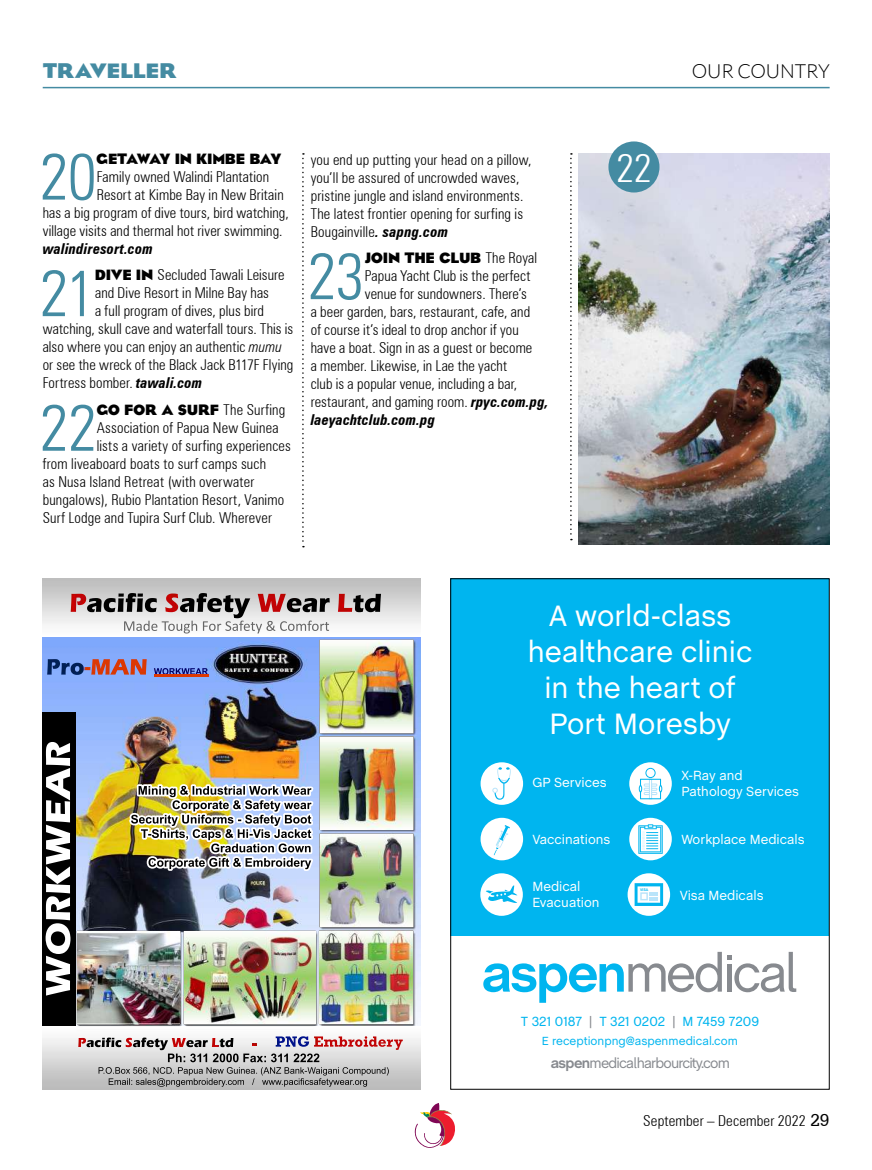
<style>
.page{position:relative;width:872px;height:1170px;background:#fff}
.page>*{position:absolute;margin:0;border:0;box-sizing:border-box;transform-origin:0 0}
.t1{font:300 condensed 64.95px "Zurich BT";letter-spacing:-.01em;color:#448ba2}
.t2{font:300 condensed 39px "Zurich BT";color:#fff}
.t3{font:30px/36px "ASPEN Chalet Book Regular";color:#fff;text-align:center}
.t4{font:700 21px "Cg Eagle";letter-spacing:.035em;color:#448ba2}
.t5{font:300 19.5px "Lato";letter-spacing:-.005em;color:#000}
.t6{font:300 condensed 15px/18px "Zurich BT";letter-spacing:.01em;color:#000}
.t7{font:italic 700 condensed 15px "Zurich BT";letter-spacing:.01em;color:#000}
.t8{font:700 15px "Cg Eagle";color:#000}
.t9{font:700 15px "Cg Eagle";letter-spacing:-.05em;color:#000}
.t10{font:14.4px "ASPEN Chalet Book Regular";letter-spacing:-.06em;color:#878a8f}
.t11{font:13.5px/16.2px "ASPEN Chalet Book Regular";color:#fff}
.t12{font:13.5px "ASPEN Chalet Book Regular";color:#00b5ef}
.t13{font:12px "ASPEN Chalet Book Regular";color:#00b5ef}
.t14{font:3.9px "ASPEN Chalet Book Bold";color:#00b5ef}
.s1{font-family:"Cg Eagle";font-weight:700;font-stretch:normal}
.s2{font-style:italic}
.s3{font-weight:700;font-style:italic}
.s4{font-family:"Zurich BT";font-weight:300;font-stretch:condensed}
.s5{color:#878a8f}
.s6{font-family:"ASPEN Chalet Book Bold";font-size:14.55px}
.s7{font-family:"Serifa BT";font-weight:400;font-stretch:normal;font-size:18px}
</style>
<div class="page">
<svg style="left:414px;top:1103px;width:41px;height:45px"></svg>
<img style="left:42px;top:637px;width:379px;height:452px">
<img style="left:42px;top:578px;width:379px;height:56px">
<img style="left:43px;top:1026px;width:378px;height:62px">
<img style="left:319px;top:639px;width:95px;height:94px">
<img style="left:320px;top:640px;width:93px;height:92px">
<img style="left:319px;top:930px;width:95px;height:94px">
<img style="left:320px;top:931px;width:92px;height:92px">
<img style="left:77px;top:930px;width:104px;height:94px">
<img style="left:78px;top:931px;width:102px;height:92px">
<img style="left:183px;top:930px;width:133px;height:94px">
<img style="left:184px;top:931px;width:131px;height:92px">
<img style="left:319px;top:833px;width:95px;height:94px">
<img style="left:320px;top:834px;width:93px;height:92px">
<img style="left:319px;top:736px;width:95px;height:94px">
<img style="left:320px;top:737px;width:93px;height:92px">
<img style="left:42px;top:712px;width:34px;height:313px">
<img style="left:178px;top:784px;width:135px;height:12px">
<img style="left:154px;top:674px;width:54px;height:2px">
<div style="left:451px;top:578px;width:378px;height:358px;background:#00b5ef"></div>
<div style="left:627px;top:873px;width:43px;height:42px;background:#fff;border-radius:50%"></div>
<svg style="left:634px;top:883px;width:29px;height:22px"></svg>
<svg style="left:629px;top:817px;width:43px;height:43px"></svg>
<svg style="left:638px;top:824px;width:24px;height:29px"></svg>
<div style="left:629px;top:762px;width:43px;height:42px;background:#fff;border-radius:50%"></div>
<svg style="left:639px;top:767px;width:23px;height:32px"></svg>
<div style="left:480px;top:762px;width:43px;height:42px;background:#fff;border-radius:50%"></div>
<svg style="left:492px;top:767px;width:19px;height:32px"></svg>
<div style="left:480px;top:817px;width:43px;height:43px;background:#fff;border-radius:50%"></div>
<svg style="left:494px;top:825px;width:16px;height:30px"></svg>
<div style="left:480px;top:873px;width:43px;height:42px;background:#fff;border-radius:50%"></div>
<svg style="left:486px;top:885px;width:31px;height:17px"></svg>
<svg style="left:483px;top:951px;width:313px;height:51px"></svg>
<svg style="left:634px;top:1057px;width:2px;height:11px"></svg>
<hr style="left:43px;top:87px;width:786px;height:1px;background:#448ba2">
<svg style="left:302px;top:153px;width:2px;height:394px"></svg>
<svg style="left:570px;top:153px;width:2px;height:387px"></svg>
<img style="left:578px;top:153px;width:251px;height:391px">
<div style="left:608px;top:141px;width:51px;height:51px;background:#448ba2;border-radius:50%"></div>
<h3 class="t4" style="left:43px;top:59px;width:135px">TRAVELL ER</h3>
<h3 class="t5" style="left:692px;top:61px;width:15px">OUR</h3>
<h3 class="t5" style="left:737px;top:61px;width:94px">COUNTRY</h3>
<h1 class="t1" style="left:39px;top:137px;width:59px">20</h1>
<p class="t9" style="left:97px;top:149px;width:186px">GETAWAY IN KIMBE BAY</p>
<p class="t6" style="left:97px;top:167px;width:174px">Family owned Walindi Plantation</p>
<p class="t6" style="left:97px;top:185px;width:188px">Resort at Kimbe Bay in New Britain</p>
<p class="t6" style="left:43px;top:203px;width:247px">has a big program of dive tours, bird watching,</p>
<p class="t6" style="left:43px;top:221px;width:241px">village visits and thermal hot river swimming.</p>
<p class="t7" style="left:43px;top:239px;width:112px">walindiresort.com</p>
<h1 class="t1" style="left:39px;top:253px;width:57px">21</h1>
<p class="t6" style="left:95px;top:266px;width:191px"><span class="s1">DIVE IN</span> Secluded Tawali Leisure</p>
<p class="t6" style="left:95px;top:284px;width:175px">and Dive Resort in Milne Bay has</p>
<p class="t6" style="left:95px;top:302px;width:170px">a full program of dives, plus bird</p>
<p class="t6" style="left:43px;top:320px;width:252px">watching, skull cave and waterfall tours. This is</p>
<p class="t6" style="left:43px;top:338px;width:241px">also where you can enjoy an authentic <span class="s2">mumu</span></p>
<p class="t6" style="left:43px;top:356px;width:252px">or see the wreck of the Black Jack B117F Flying</p>
<p class="t6" style="left:43px;top:374px;width:161px">Fortress bomber. <span class="s3">tawali.com</span></p>
<h1 class="t1" style="left:39px;top:388px;width:59px">22</h1>
<p class="t8" style="left:97px;top:400px;width:190px">GO FOR A SURF <span class="s4">The Surfing</span></p>
<p class="t6" style="left:97px;top:418px;width:183px">Association of Papua New Guinea</p>
<p class="t6" style="left:97px;top:436px;width:196px">lists a variety of surfing experiences</p>
<p class="t6" style="left:43px;top:454px;width:225px">from liveaboard boats to surf camps such</p>
<p class="t6" style="left:43px;top:472px;width:213px">as Nusa Island Retreat (with overwater</p>
<p class="t6" style="left:43px;top:490px;width:243px">bungalows), Rubio Plantation Resort, Vanimo</p>
<p class="t6" style="left:43px;top:508px;width:231px">Surf Lodge and Tupira Surf Club. Wherever</p>
<p class="t6" style="left:311px;top:150px;width:222px">you end up putting your head on a pillow, you’ll be assured of uncrowded waves, pristine jungle and island environments.<br>The latest frontier opening for surfing is Bougainville<span class="s3">. sapng.com</span></p>
<h1 class="t1" style="left:307px;top:236px;width:59px">23</h1>
<p class="t8" style="left:365px;top:249px;width:22px">JOIN</p>
<p class="t6" style="left:404px;top:249px;width:134px"><span class="s1">THE CLUB</span> The Royal</p>
<p class="t6" style="left:365px;top:267px;width:167px">Papua Yacht Club is the perfect</p>
<p class="t6" style="left:365px;top:285px;width:164px">venue for sundowners. There’s</p>
<p class="t6" style="left:311px;top:303px;width:221px">a beer garden, bars, restaurant, cafe, and</p>
<p class="t6" style="left:311px;top:321px;width:210px">of course it’s ideal to drop anchor if you</p>
<p class="t6" style="left:311px;top:339px;width:223px">have a boat. Sign in as a guest or become</p>
<p class="t6" style="left:311px;top:357px;width:198px">a member. Likewise, in Lae the yacht</p>
<p class="t6" style="left:311px;top:375px;width:208px">club is a popular venue, including a bar,</p>
<p class="t6" style="left:311px;top:393px;width:239px">restaurant, and gaming room. <span class="s3">rpyc.com.pg,</span></p>
<p class="t7" style="left:311px;top:411px;width:126px">laeyachtclub.com.pg</p>
<h2 class="t2" style="left:616px;top:144px;width:37px">22</h2>
<h3 class="t3" style="left:528px;top:598px;width:226px">A world-class healthcare clinic in the heart of<br>Port Moresby</h3>
<p class="t11" style="left:532px;top:774px;width:76px">GP Services</p>
<p class="t11" style="left:681px;top:767px;width:119px">X-Ray and<br>Pathology Services</p>
<p class="t11" style="left:532px;top:831px;width:79px">Vaccinations</p>
<p class="t11" style="left:681px;top:831px;width:125px">Workplace Medicals</p>
<p class="t11" style="left:532px;top:878px;width:69px">Medical<br>Evacuation</p>
<p class="t11" style="left:679px;top:887px;width:85px">Visa Medicals</p>
<p class="t14" style="left:640px;top:887px;width:10px">VISA</p>
<p class="t12" style="left:521px;top:1013px;width:240px">T 321 0187 <span class="s5">|</span> T 321 0202 <span class="s5">|</span> M 7459 7209</p>
<p class="t13" style="left:542px;top:1033px;width:198px">E receptionpng@aspenmedical.com</p>
<p class="t10" style="left:550px;top:1054px;width:181px"><span class="s6">aspen</span>medica harbourcity.com</p>
<p class="t6" style="left:643px;top:1111px;width:188px">September – December 2022 <span class="s7">29</span></p>
</div>
